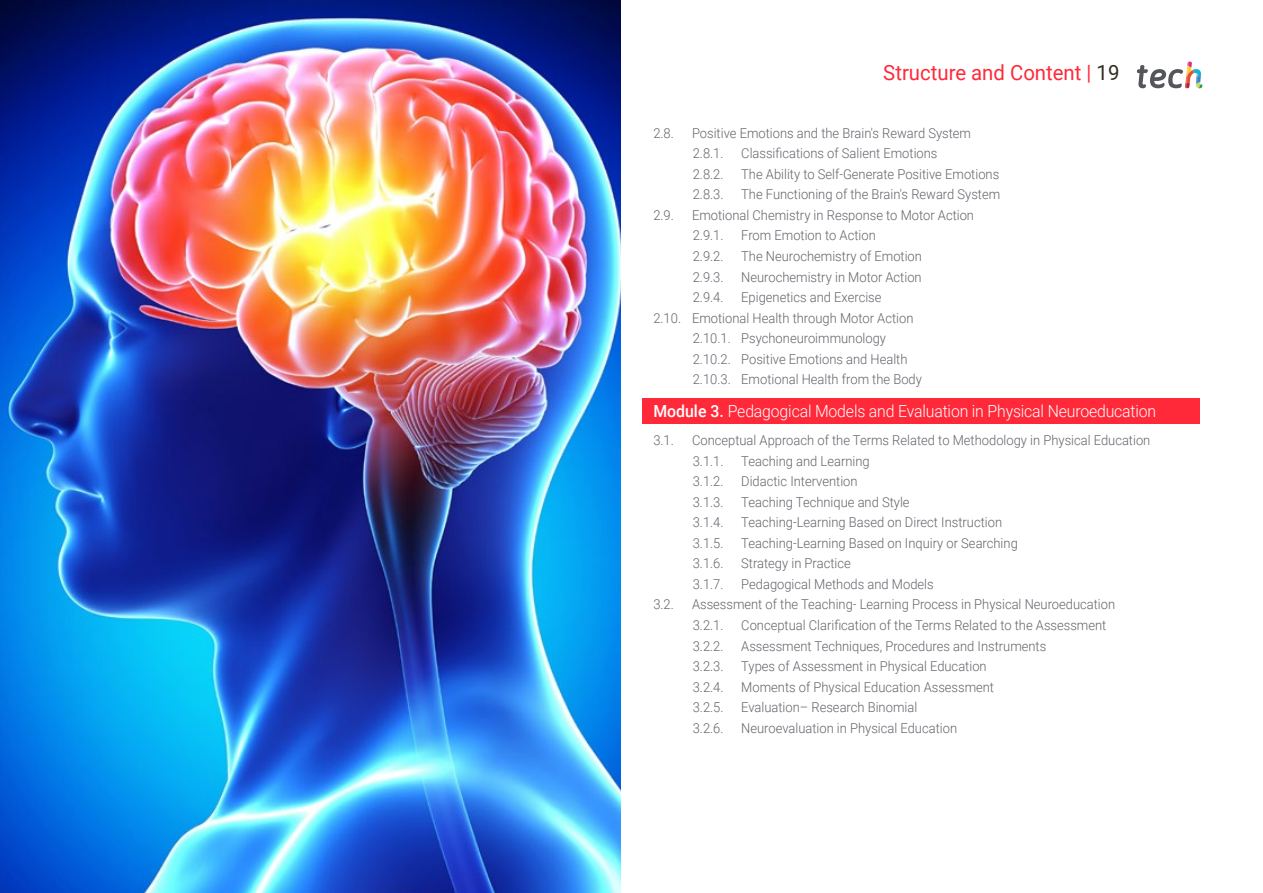
<style>
.page{position:relative;width:1263px;height:893px;background:#fff}
.page>*{position:absolute;margin:0;border:0;box-sizing:border-box;transform-origin:0 0}
.t1{font:21px "Roboto";color:#ff293a}
.t2{font:300 16.65px "Roboto";letter-spacing:-.01em;color:#fff;scale:.95 1}
.t3{font:300 13.65px/20.5px "Roboto";color:#61646a;scale:.95 1}
.s1{color:#312e20}
.s2{font-weight:500}
</style>
<div class="page">
<svg style="left:1137px;top:62px;width:65px;height:27px"></svg>
<div style="left:642px;top:398px;width:557px;height:25px;background:#ff293a"></div>
<img style="left:0;top:0;width:621px;height:893px">
<h1 class="t1" style="left:883px;top:57px;width:238px">Structure and Content | <span class="s1">19</span></h1>
<p class="t3" style="left:653px;top:122px;width:23px">2.8.</p>
<p class="t3" style="left:692px;top:122px;width:295px">Positive Emotions and the Brain's Reward System<br>2.8.1.</p>
<p class="t3" style="left:741px;top:143px;width:208px">Classifications of Salient Emotions</p>
<p class="t3" style="left:693px;top:163px;width:34px">2.8.2.</p>
<p class="t3" style="left:741px;top:163px;width:273px">The Ability to Self-Generate Positive Emotions</p>
<p class="t3" style="left:693px;top:184px;width:34px">2.8.3.</p>
<p class="t3" style="left:741px;top:184px;width:274px">The Functioning of the Brain's Reward System</p>
<p class="t3" style="left:653px;top:204px;width:23px">2.9.</p>
<p class="t3" style="left:692px;top:204px;width:298px">Emotional Chemistry in Response to Motor Action<br>2.9.1.</p>
<p class="t3" style="left:741px;top:225px;width:143px">From Emotion to Action</p>
<p class="t3" style="left:693px;top:245px;width:34px">2.9.2.</p>
<p class="t3" style="left:741px;top:245px;width:192px">The Neurochemistry of Emotion</p>
<p class="t3" style="left:693px;top:266px;width:34px">2.9.3.</p>
<p class="t3" style="left:741px;top:266px;width:191px">Neurochemistry in Motor Action</p>
<p class="t3" style="left:693px;top:286px;width:34px">2.9.4.</p>
<p class="t3" style="left:741px;top:286px;width:149px">Epigenetics and Exercise</p>
<p class="t3" style="left:653px;top:307px;width:275px">2.10. Emotional Health through Motor Action</p>
<p class="t3" style="left:693px;top:327px;width:205px">2.10.1. Psychoneuroimmunology</p>
<p class="t3" style="left:693px;top:348px;width:228px">2.10.2. Positive Emotions and Health</p>
<p class="t3" style="left:693px;top:369px;width:243px">2.10.3. Emotional Health from the Body</p>
<p class="t2" style="left:653px;top:400px;width:531px"><span class="s2">Module 3.</span> Pedagogical Models and Evaluation in Physical Neuroeducation</p>
<p class="t3" style="left:653px;top:429px;width:23px">3.1.</p>
<p class="t3" style="left:692px;top:429px;width:484px;line-height:21px">Conceptual Approach of the Terms Related to Methodology in Physical Education<br>3.1.1.</p>
<p class="t3" style="left:741px;top:450px;width:137px">Teaching and Learning</p>
<p class="t3" style="left:693px;top:470px;width:34px">3.1.2.</p>
<p class="t3" style="left:741px;top:470px;width:124px">Didactic Intervention</p>
<p class="t3" style="left:693px;top:491px;width:34px">3.1.3.</p>
<p class="t3" style="left:741px;top:491px;width:179px">Teaching Technique and Style</p>
<p class="t3" style="left:693px;top:512px;width:34px">3.1.4.</p>
<p class="t3" style="left:741px;top:512px;width:276px">Teaching-Learning Based on Direct Instruction</p>
<p class="t3" style="left:693px;top:532px;width:34px">3.1.5.</p>
<p class="t3" style="left:741px;top:532px;width:293px">Teaching-Learning Based on Inquiry or Searching</p>
<p class="t3" style="left:693px;top:553px;width:34px">3.1.6.</p>
<p class="t3" style="left:741px;top:553px;width:117px">Strategy in Practice</p>
<p class="t3" style="left:693px;top:573px;width:34px">3.1.7.</p>
<p class="t3" style="left:741px;top:573px;width:204px">Pedagogical Methods and Models</p>
<p class="t3" style="left:653px;top:594px;width:23px">3.2.</p>
<p class="t3" style="left:692px;top:593px;width:447px;line-height:21px">Assessment of the Teaching- Learning Process in Physical Neuroeducation<br>3.2.1.</p>
<p class="t3" style="left:741px;top:615px;width:386px">Conceptual Clarification of the Terms Related to the Assessment</p>
<p class="t3" style="left:693px;top:635px;width:34px">3.2.2.</p>
<p class="t3" style="left:741px;top:635px;width:323px">Assessment Techniques, Procedures and Instruments</p>
<p class="t3" style="left:693px;top:656px;width:34px">3.2.3.</p>
<p class="t3" style="left:741px;top:656px;width:260px">Types of Assessment in Physical Education</p>
<p class="t3" style="left:693px;top:676px;width:34px">3.2.4.</p>
<p class="t3" style="left:741px;top:676px;width:268px">Moments of Physical Education Assessment</p>
<p class="t3" style="left:693px;top:697px;width:34px">3.2.5.</p>
<p class="t3" style="left:741px;top:697px;width:187px">Evaluation– Research Binomial</p>
<p class="t3" style="left:693px;top:717px;width:34px">3.2.6.</p>
<p class="t3" style="left:741px;top:717px;width:229px">Neuroevaluation in Physical Education</p>
</div>
